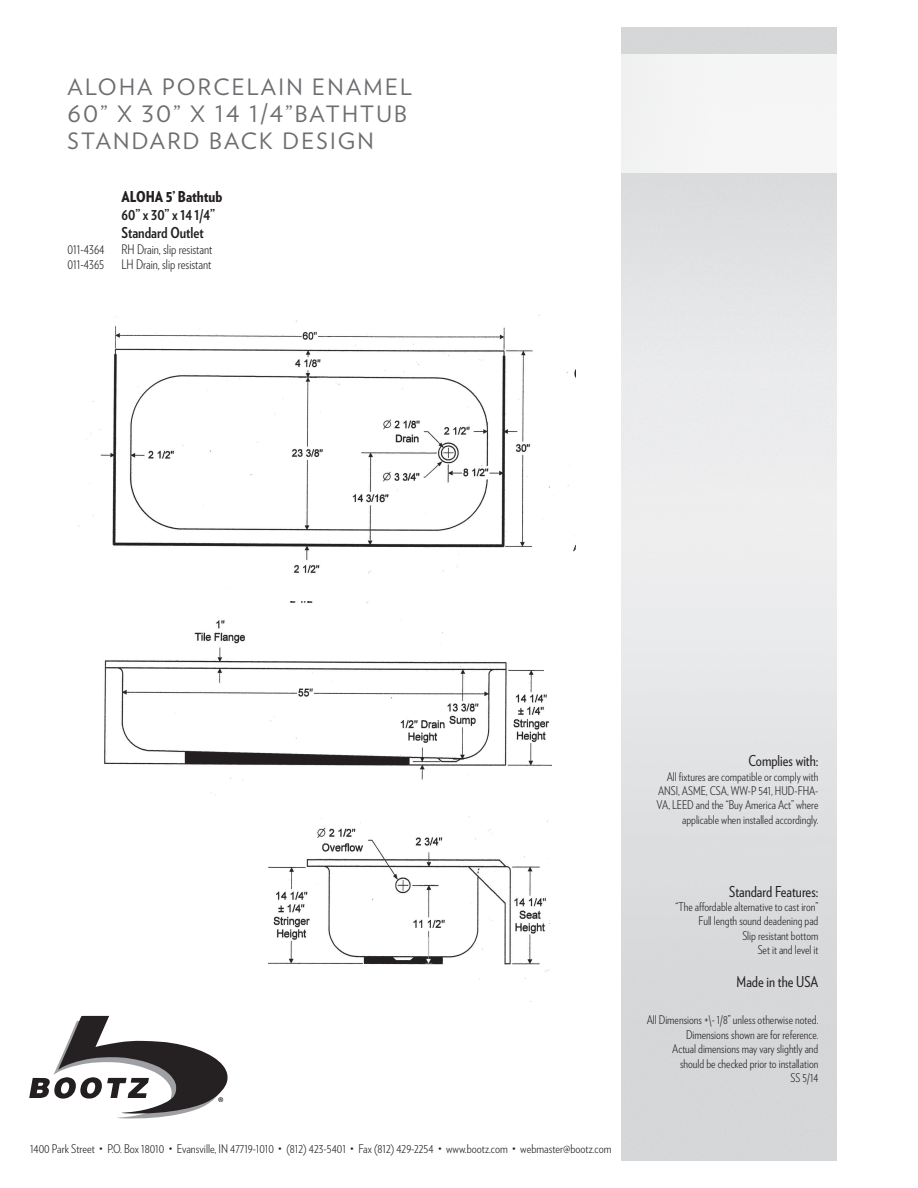
<style>
.page{position:relative;width:918px;height:1188px;background:#fff}
.page>*{position:absolute;margin:0;border:0;box-sizing:border-box;transform-origin:0 0}
.t1{font:22.5px/27px "Verlag";letter-spacing:.1em;color:#6c6d70}
.t2{font:15px "Verlag Condensed";color:#231f20}
.t3{font:700 15px/18px "Verlag Condensed";color:#231f20}
.t4{font:900 15px "Verlag Condensed";color:#231f20}
.t5{font:300 13.2px "Verlag Condensed";color:#231f20}
.t6{font:300 12px/14.4px "Verlag Condensed";color:#231f20;text-align:right}
.t7{font:300 12px "Verlag Condensed";color:#231f20;scale:1.06 1}
.t8{font:700 3.75px "Arial";color:#050504}
</style>
<div class="page">
<img style="left:269px;top:816px;width:281px;height:186px">
<svg style="left:29px;top:1016px;width:199px;height:103px"></svg>
<img style="left:104px;top:602px;width:447px;height:191px">
<div style="left:544px;top:661px;width:20px;height:16px;background:#fff"></div>
<img style="left:78px;top:315px;width:498px;height:258px">
<h1 class="t1" style="left:68px;top:73px;width:346px">ALOHA PORCELAIN ENAMEL<br>60” X 30” X 14 1/4”BATHTUB<br>STANDARD BACK DESIGN</h1>
<p class="t4" style="left:122px;top:185px;width:102px">ALOHA 5’ Bathtub</p>
<p class="t3" style="left:122px;top:205px;width:95px">60” x 30” x 14 1/4”<br>Standard Outlet</p>
<p class="t5" style="left:68px;top:240px;width:39px">011-4364</p>
<p class="t5" style="left:121px;top:240px;width:92px">RH Drain, slip resistant</p>
<p class="t5" style="left:68px;top:256px;width:38px">011-4365</p>
<p class="t5" style="left:121px;top:256px;width:91px">LH Drain, slip resistant</p>
<p class="t8" style="left:219px;top:1097px;width:4px">R</p>
<p class="t7" style="left:30px;top:1140px;width:550px">1400 Park Street • P.O. Box 18010 • Evansville, IN 47719-1010 • (812) 423-5401 • Fax (812) 429-2254 • www.bootz.com • webmaster@bootz.com</p>
<p class="t2" style="left:748px;top:750px;width:72px">Complies with:</p>
<p class="t6" style="left:657px;top:769px;width:163px">All fixtures are compatible or comply with ANSI, ASME, CSA, WW-P 541, HUD-FHA-VA, LEED and the “Buy America Act” where applicable when installed accordingly.</p>
<p class="t2" style="left:729px;top:881px;width:91px">Standard Features:</p>
<p class="t6" style="left:675px;top:899px;width:144px">“The affordable alternative to cast iron”<br>Full length sound deadening pad<br>Slip resistant bottom<br>Set it and level it</p>
<p class="t2" style="left:737px;top:971px;width:83px">Made in the USA</p>
<p class="t6" style="left:647px;top:1012px;width:173px">All Dimensions +\- 1/8” unless otherwise noted.<br>Dimensions shown are for reference.<br>Actual dimensions may vary slightly and should be checked prior to installation<br>SS 5/14</p>
</div>
